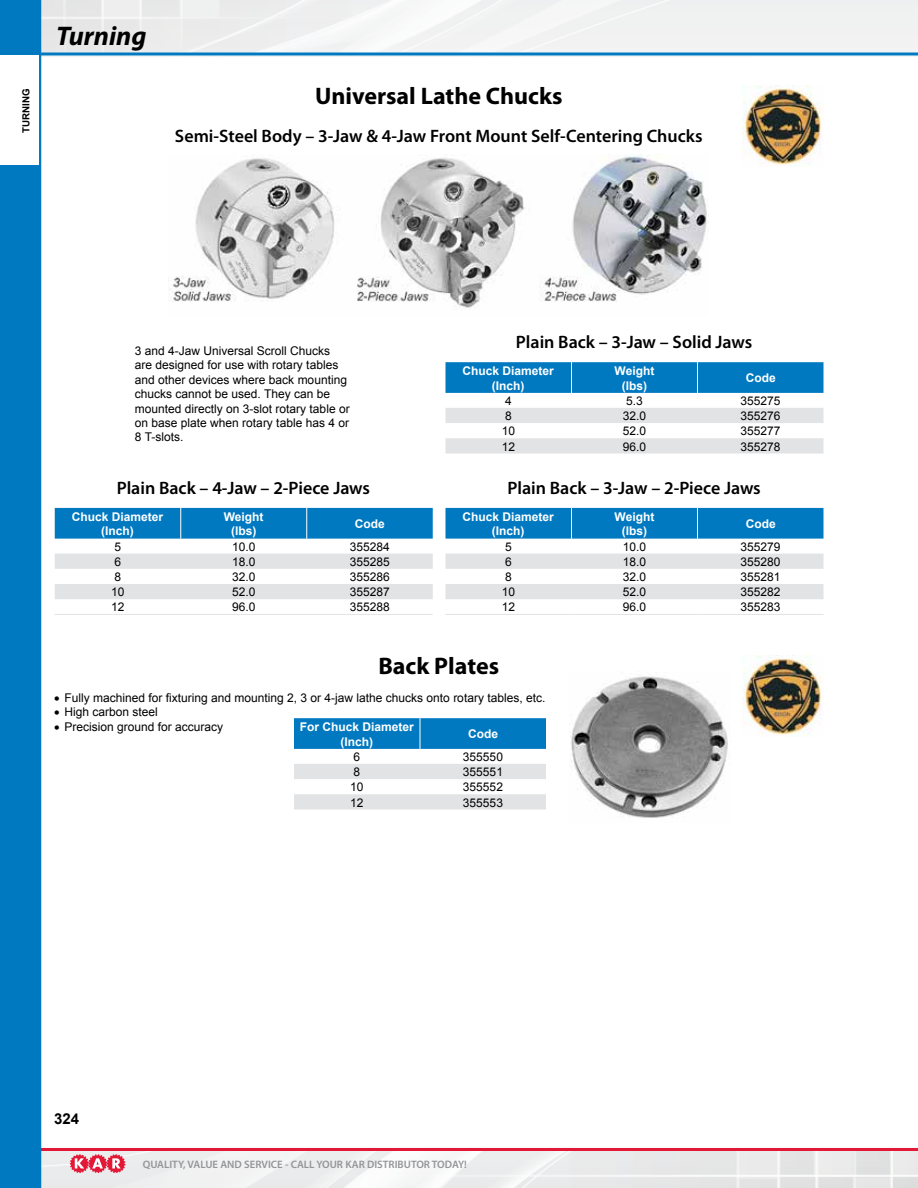
<style>
.page{position:relative;width:918px;height:1188px;background:#fff}
.page>*{position:absolute;margin:0;border:0;box-sizing:border-box;transform-origin:0 0}
.t1{font:italic 700 27px "Myriad Pro";color:#000}
.t2{font:700 24px "Myriad Pro";color:#000}
.t3{font:600 18px "Myriad Pro";color:#000}
.t4{font:700 15px "Arial";color:#000}
.t5{font:12px/14.4px "Arial";color:#000}
.t6{font:700 12px/14.4px "Arial";color:#fff;text-align:center}
.t7{font:600 10.8px "Myriad Pro";color:#939598}
.t8{font:700 9.75px "Arial";color:#000}
</style>
<div class="page">
<hr style="left:0;top:1148px;width:918px;height:3px;background:#e31837">
<svg style="left:70px;top:1154px;width:55px;height:19px"></svg>
<svg style="left:41px;top:52px;width:877px;height:4px;background:#3d98ce"></svg>
<div style="left:0;top:0;width:41px;height:1188px;background:#0079c1"></div>
<div style="left:0;top:56px;width:39px;height:109px;background:#fff"></div>
<img style="left:169px;top:155px;width:540px;height:156px">
<img style="left:742px;top:85px;width:82px;height:81px">
<div style="left:446px;top:362px;width:378px;height:31px;background:#0079c1"></div>
<svg style="left:446px;top:408px;width:378px;height:46px"></svg>
<hr style="left:571px;top:362px;width:1px;height:31px;background:#fff">
<hr style="left:697px;top:362px;width:1px;height:31px;background:#fff">
<div style="left:446px;top:508px;width:378px;height:31px;background:#0079c1"></div>
<svg style="left:446px;top:554px;width:378px;height:45px"></svg>
<hr style="left:571px;top:508px;width:1px;height:31px;background:#fff">
<hr style="left:697px;top:508px;width:1px;height:31px;background:#fff">
<hr style="left:446px;top:614px;width:126px;height:1px;background:#e2e3e4">
<hr style="left:572px;top:614px;width:126px;height:1px;background:#e2e3e4">
<hr style="left:698px;top:614px;width:126px;height:1px;background:#e2e3e4">
<div style="left:55px;top:508px;width:378px;height:31px;background:#0079c1"></div>
<svg style="left:55px;top:554px;width:378px;height:45px"></svg>
<hr style="left:180px;top:508px;width:1px;height:31px;background:#fff">
<hr style="left:306px;top:508px;width:1px;height:31px;background:#fff">
<hr style="left:55px;top:614px;width:126px;height:1px;background:#e2e3e4">
<hr style="left:181px;top:614px;width:126px;height:1px;background:#e2e3e4">
<hr style="left:307px;top:614px;width:126px;height:1px;background:#e2e3e4">
<img style="left:570px;top:671px;width:160px;height:148px">
<img style="left:742px;top:656px;width:82px;height:81px">
<div style="left:294px;top:718px;width:252px;height:31px;background:#0079c1"></div>
<svg style="left:294px;top:764px;width:252px;height:46px"></svg>
<hr style="left:420px;top:718px;width:1px;height:31px;background:#fff">
<p class="t8" style="left:20px;top:133px;width:46px;rotate:-90deg">TURNING</p>
<h1 class="t1" style="left:56px;top:18px;width:92px">Turning</h1>
<h2 class="t2" style="left:315px;top:80px;width:249px">Universal Lathe Chucks</h2>
<h3 class="t3" style="left:175px;top:125px;width:529px">Semi-Steel Body – 3-Jaw &amp; 4-Jaw Front Mount Self-Centering Chucks</h3>
<p class="t5" style="left:135px;top:344px;width:216px">3 and 4-Jaw Universal Scroll Chucks are designed for use with rotary tables and other devices where back mounting chucks cannot be used. They can be mounted directly on 3-slot rotary table or on base plate when rotary table has 4 or 8 T-slots.</p>
<h3 class="t3" style="left:117px;top:476px;width:255px">Plain Back – 4-Jaw – 2-Piece Jaws</h3>
<p class="t6" style="left:72px;top:510px;width:93px">Chuck Diameter (Inch)</p>
<p class="t6" style="left:224px;top:510px;width:41px">Weight (lbs)</p>
<p class="t6" style="left:355px;top:517px;width:31px">Code</p>
<p class="t5" style="left:114px;top:539px;width:8px">5</p>
<p class="t5" style="left:232px;top:539px;width:25px">10.0</p>
<p class="t5" style="left:350px;top:539px;width:42px">355284</p>
<p class="t5" style="left:114px;top:555px;width:8px">6</p>
<p class="t5" style="left:232px;top:555px;width:25px">18.0</p>
<p class="t5" style="left:350px;top:555px;width:42px">355285</p>
<p class="t5" style="left:114px;top:570px;width:8px">8</p>
<p class="t5" style="left:232px;top:570px;width:25px">32.0</p>
<p class="t5" style="left:350px;top:570px;width:42px">355286</p>
<p class="t5" style="left:111px;top:585px;width:15px">10</p>
<p class="t5" style="left:232px;top:585px;width:25px">52.0</p>
<p class="t5" style="left:350px;top:585px;width:42px">355287</p>
<p class="t5" style="left:111px;top:600px;width:15px">12</p>
<p class="t5" style="left:232px;top:600px;width:25px">96.0</p>
<p class="t5" style="left:350px;top:600px;width:42px">355288</p>
<h3 class="t3" style="left:516px;top:330px;width:238px">Plain Back – 3-Jaw – Solid Jaws</h3>
<p class="t6" style="left:463px;top:364px;width:93px">Chuck Diameter (Inch)</p>
<p class="t6" style="left:615px;top:364px;width:41px">Weight (lbs)</p>
<p class="t6" style="left:746px;top:371px;width:31px">Code</p>
<p class="t5" style="left:505px;top:394px;width:8px">4</p>
<p class="t5" style="left:626px;top:394px;width:18px">5.3</p>
<p class="t5" style="left:740px;top:394px;width:42px">355275</p>
<p class="t5" style="left:505px;top:409px;width:8px">8</p>
<p class="t5" style="left:623px;top:409px;width:25px">32.0</p>
<p class="t5" style="left:740px;top:409px;width:42px">355276</p>
<p class="t5" style="left:502px;top:424px;width:15px">10</p>
<p class="t5" style="left:623px;top:424px;width:25px">52.0</p>
<p class="t5" style="left:740px;top:424px;width:42px">355277</p>
<p class="t5" style="left:502px;top:439px;width:15px">12</p>
<p class="t5" style="left:623px;top:439px;width:25px">96.0</p>
<p class="t5" style="left:740px;top:439px;width:42px">355278</p>
<h3 class="t3" style="left:507px;top:476px;width:255px">Plain Back – 3-Jaw – 2-Piece Jaws</h3>
<p class="t6" style="left:463px;top:510px;width:93px">Chuck Diameter (Inch)</p>
<p class="t6" style="left:615px;top:510px;width:41px">Weight (lbs)</p>
<p class="t6" style="left:746px;top:517px;width:31px">Code</p>
<p class="t5" style="left:505px;top:539px;width:8px">5</p>
<p class="t5" style="left:623px;top:539px;width:25px">10.0</p>
<p class="t5" style="left:740px;top:539px;width:42px">355279</p>
<p class="t5" style="left:505px;top:555px;width:8px">6</p>
<p class="t5" style="left:623px;top:555px;width:25px">18.0</p>
<p class="t5" style="left:740px;top:555px;width:42px">355280</p>
<p class="t5" style="left:505px;top:570px;width:8px">8</p>
<p class="t5" style="left:623px;top:570px;width:25px">32.0</p>
<p class="t5" style="left:740px;top:570px;width:42px">355281</p>
<p class="t5" style="left:502px;top:585px;width:15px">10</p>
<p class="t5" style="left:623px;top:585px;width:25px">52.0</p>
<p class="t5" style="left:740px;top:585px;width:42px">355282</p>
<p class="t5" style="left:502px;top:600px;width:15px">12</p>
<p class="t5" style="left:623px;top:600px;width:25px">96.0</p>
<p class="t5" style="left:740px;top:600px;width:42px">355283</p>
<h2 class="t2" style="left:378px;top:650px;width:122px">Back Plates</h2>
<p class="t5" style="left:54px;top:690px;width:493px">• Fully machined for fixturing and mounting 2, 3 or 4-jaw lathe chucks onto rotary tables, etc.</p>
<p class="t5" style="left:54px;top:705px;width:105px">• High carbon steel</p>
<p class="t5" style="left:54px;top:719px;width:171px">• Precision ground for accuracy</p>
<p class="t6" style="left:300px;top:720px;width:116px">For Chuck Diameter (Inch)</p>
<p class="t6" style="left:468px;top:727px;width:31px">Code</p>
<p class="t5" style="left:354px;top:750px;width:8px">6</p>
<p class="t5" style="left:463px;top:750px;width:42px">355550</p>
<p class="t5" style="left:354px;top:765px;width:8px">8</p>
<p class="t5" style="left:463px;top:765px;width:42px">355551</p>
<p class="t5" style="left:350px;top:780px;width:15px">10</p>
<p class="t5" style="left:463px;top:780px;width:42px">355552</p>
<p class="t5" style="left:350px;top:795px;width:15px">12</p>
<p class="t5" style="left:463px;top:795px;width:42px">355553</p>
<p class="t4" style="left:54px;top:1108px;width:27px">324</p>
<p class="t7" style="left:143px;top:1157px;width:326px">QUALITY, VALUE AND SERVICE - CALL YOUR KAR DISTRIBUTOR TODAY!</p>
</div>
